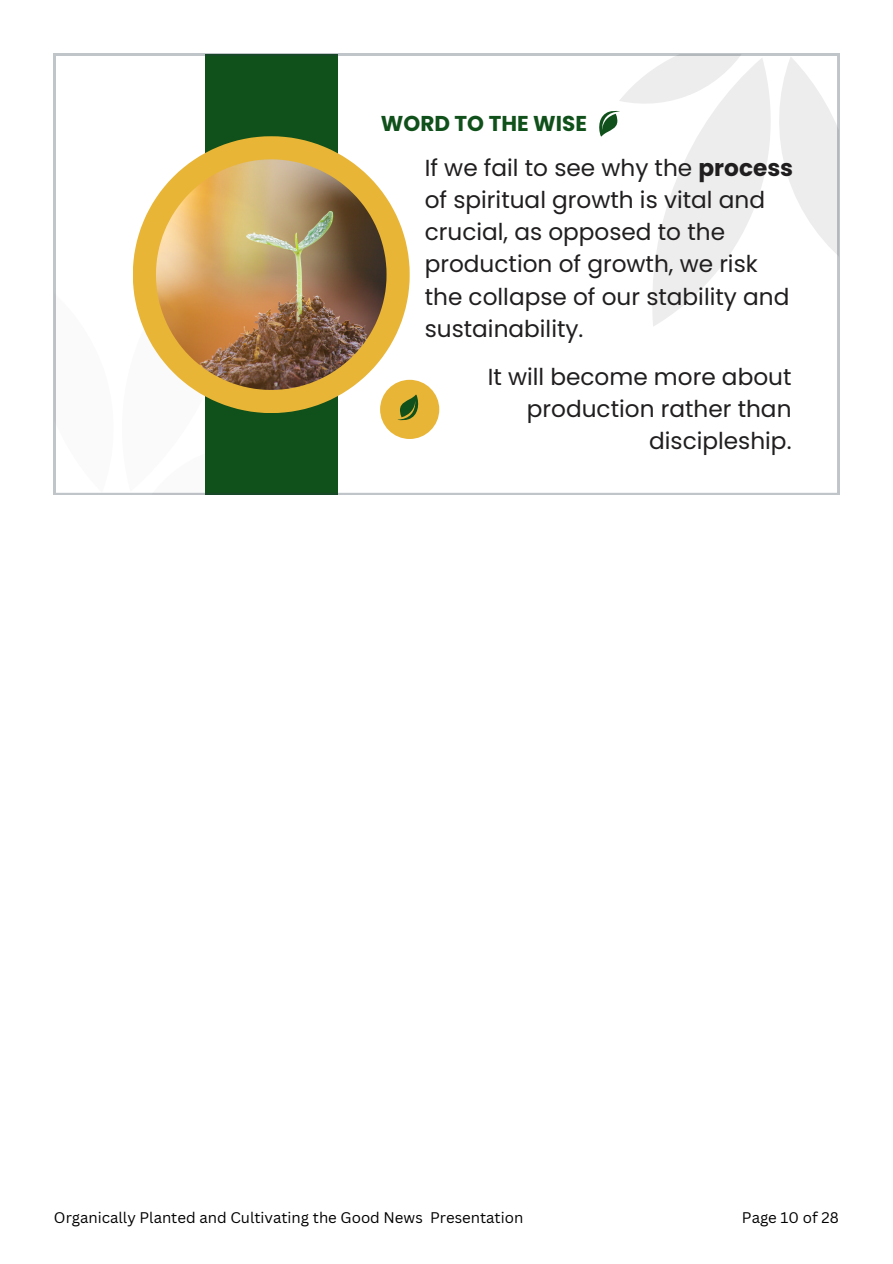
<style>
.page{position:relative;width:893px;height:1264px;background:#fff}
.page>*{position:absolute;margin:0;border:0;box-sizing:border-box;transform-origin:0 0}
.t1{font:23.25px/32.2px "Poppins";color:#201e1e}
.t2{font:700 21.45px "Poppins";color:#10501a}
.t3{font:15px "Canva Sans";color:#000}
.s1{font-weight:700}
</style>
<div class="page">
<svg style="left:54px;top:54px;width:785px;height:441px"></svg>
<p class="t2" style="left:381px;top:108px;width:208px">WORD TO THE WISE</p>
<p class="t1" style="left:424px;top:151px;width:370px">If we fail to see why the <span class="s1">process </span>of spiritual growth is vital and crucial, as opposed to the production of growth, we risk the collapse of our stability and sustainability.</p>
<p class="t1" style="left:487px;top:360px;width:305px;text-align:right">It will become more about production rather than discipleship.</p>
<p class="t3" style="left:54px;top:1206px;width:471px">Organically Planted and Cultivating the Good News Presentation</p>
<p class="t3" style="left:741px;top:1206px;width:98px">Page 10 of 28</p>
</div>
